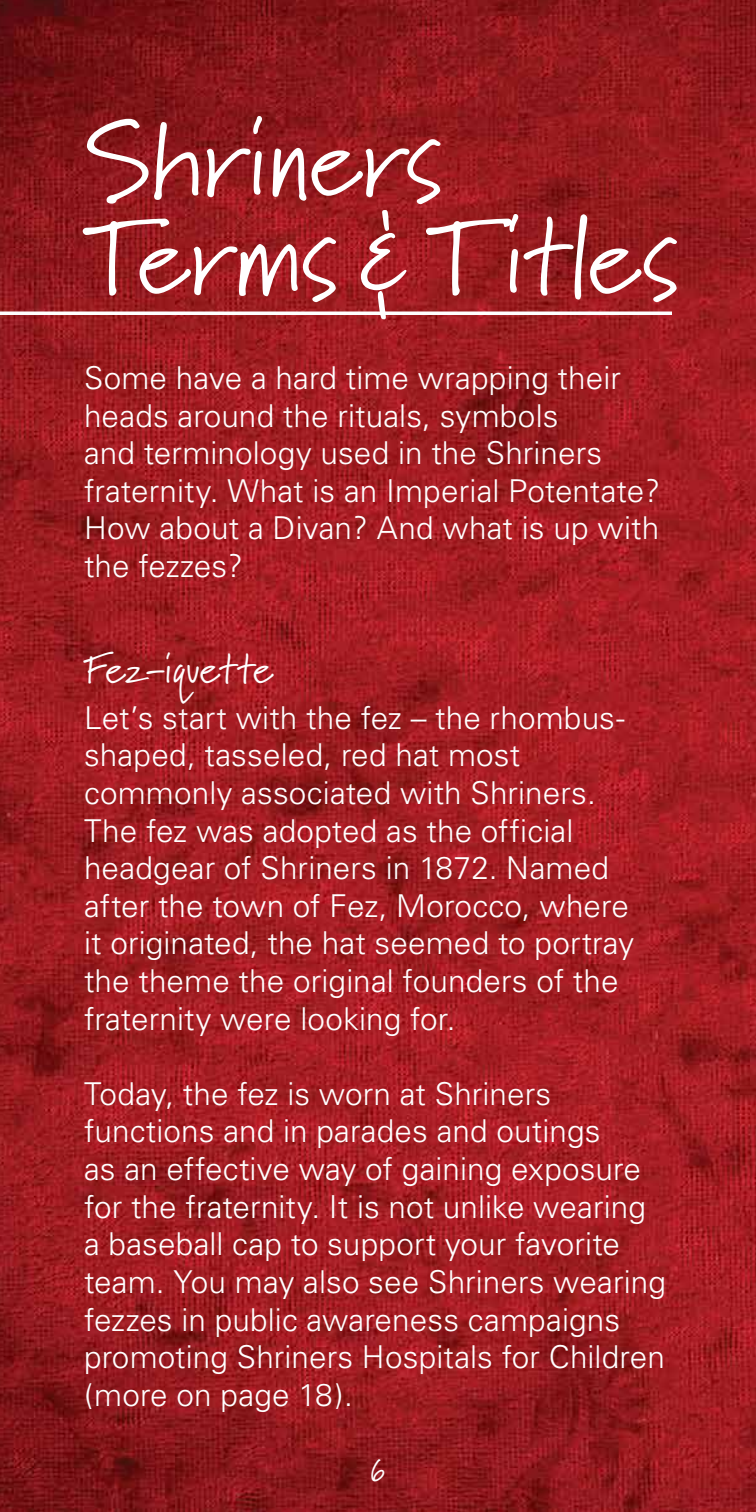
<style>
.page{position:relative;width:756px;height:1512px;background:#fff}
.page>*{position:absolute;margin:0;border:0;box-sizing:border-box;transform-origin:0 0}
.t1{font:108.5px/98px "Marydale";letter-spacing:-.005em;color:#fff}
.t2{font:42px "Marydale";letter-spacing:-.02em;color:#fff}
.t3{font:300 31.5px/37.4px "Univers";letter-spacing:.005em;color:#fff}
.t4{font:31.5px "Marydale";color:#fff}
.s1{font-size:105px}
</style>
<div class="page">
<img style="left:0;top:0;width:756px;height:1512px">
<hr style="left:0;top:312px;width:672px;height:3px;background:#fff">
<h1 class="t1" style="left:84px;top:109px;width:596px">Shriners<br>Terms <span class="s1">&amp;</span> Titles</h1>
<p class="t3" style="left:84px;top:359px;width:578px">Some have a hard time wrapping their heads around the rituals, symbols<br>and terminology used in the Shriners fraternity. What is an Imperial Potentate?<br>How about a Divan? And what is up with the fezzes?</p>
<h2 class="t2" style="left:84px;top:644px;width:191px">Fez-iquette</h2>
<p class="t3" style="left:84px;top:699px;width:552px">Let’s start with the fez – the rhombus&shy;shaped, tasseled, red hat most commonly associated with Shriners.<br>The fez was adopted as the official headgear of Shriners in 1872. Named after the town of Fez, Morocco, where it originated, the hat seemed to portray the theme the original founders of the fraternity were looking for.</p>
<p class="t3" style="left:84px;top:1075px;width:583px">Today, the fez is worn at Shriners functions and in parades and outings<br>as an effective way of gaining exposure for the fraternity. It is not unlike wearing a baseball cap to support your favorite team. You may also see Shriners wearing fezzes in public awareness campaigns promoting Shriners Hospitals for Children (more on page 18).</p>
<p class="t4" style="left:370px;top:1452px;width:17px">6</p>
</div>
